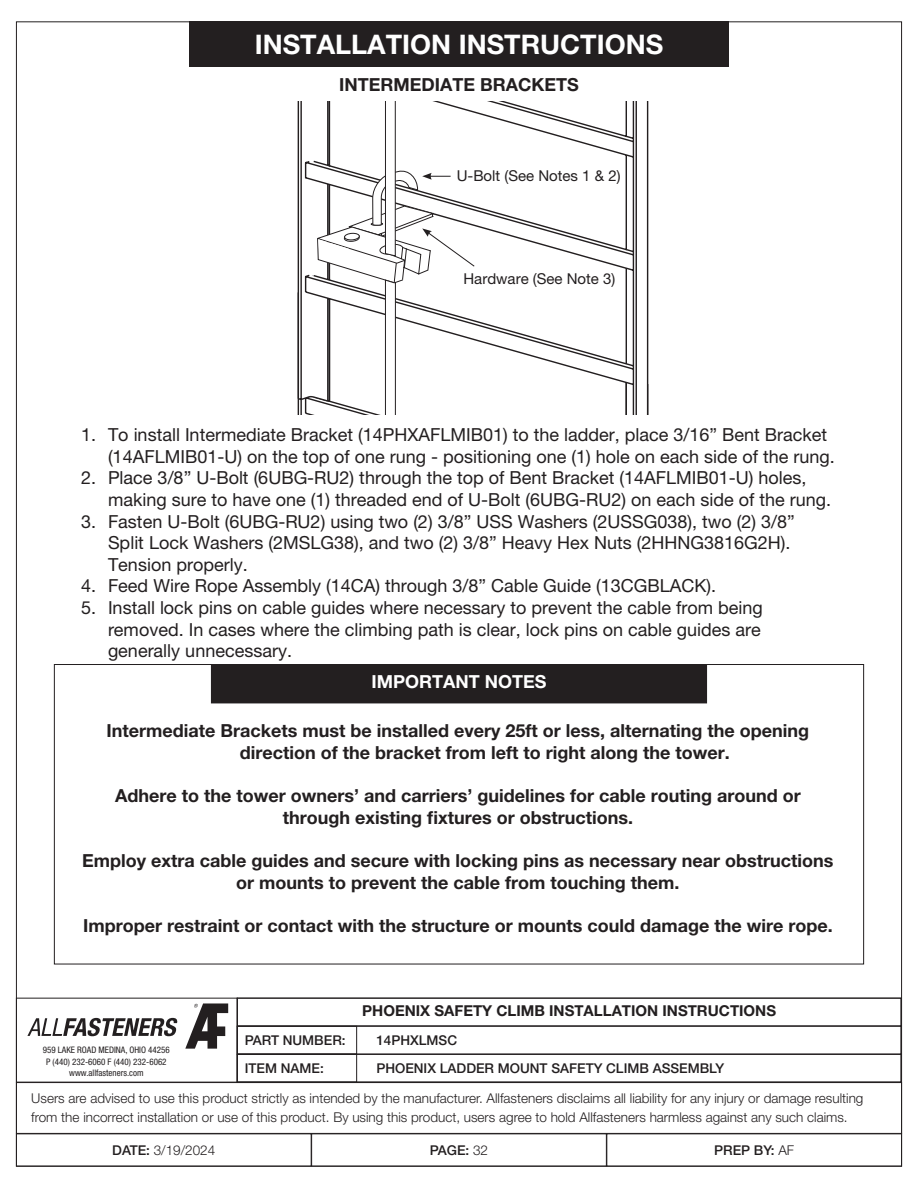
<style>
.page{position:relative;width:918px;height:1188px;background:#fff}
.page>*{position:absolute;margin:0;border:0;box-sizing:border-box;transform-origin:0 0}
.t1{font:700 27px "Helvetica Neue LT Pro";color:#fff}
.t2{font:18px/21.6px "Helvetica Neue LT Pro";color:#231f20}
.Heading_3{font:700 18px/21.6px "Helvetica Neue LT Pro";color:#231f20;text-align:center}
.Heading_3-2{font:700 18px "Helvetica Neue LT Pro";color:#fff}
.t3{font:700 15px "Helvetica Neue LT Pro";color:#231f20}
.Heading_3-3{font:15px "Helvetica Neue LT Pro";color:#231f20}
.t4{font:300 13.5px/19.5px "Helvetica Neue LT Pro";color:#231f20}
.t5{font:500 13.5px/27.9px "Helvetica Neue LT Pro";color:#231f20}
.t6{font:condensed 9px/11.7px "Helvetica Neue LT Pro";color:#231f20;text-align:center}
.s1{font-weight:500}
.s2{font-weight:300}
</style>
<div class="page">
<div style="left:16px;top:1082px;width:886px;height:52px;border:1px solid #231f20"></div>
<div style="left:237px;top:998px;width:664px;height:28px;border:1px solid #231f20"></div>
<div style="left:237px;top:1054px;width:664px;height:28px;border:1px solid #231f20"></div>
<div style="left:237px;top:1026px;width:664px;height:28px;border:1px solid #231f20"></div>
<div style="left:237px;top:1026px;width:120px;height:28px;border:1px solid #231f20"></div>
<div style="left:237px;top:1054px;width:120px;height:28px;border:1px solid #231f20"></div>
<svg style="left:185px;top:1003px;width:43px;height:46px"></svg>
<svg style="left:27px;top:1018px;width:151px;height:18px"></svg>
<div style="left:189px;top:22px;width:540px;height:45px;background:#231f20"></div>
<div style="left:211px;top:665px;width:496px;height:38px;background:#231f20"></div>
<div style="left:211px;top:664px;width:496px;height:39px;border:1px solid #231f20"></div>
<svg style="left:298px;top:102px;width:350px;height:313px"></svg>
<h1 class="t1" style="left:255px;top:28px;width:410px">INSTALLATION INSTRUCTIONS</h1>
<p class="Heading_3" style="left:339px;top:73px;width:241px">INTERMEDIATE BRACKETS</p>
<p class="Heading_3-3" style="left:457px;top:167px;width:165px">U-Bolt (See Notes 1 &amp; 2)</p>
<p class="Heading_3-3" style="left:464px;top:270px;width:153px">Hardware (See Note 3)</p>
<p class="t2" style="left:108px;top:424px;width:728px;text-indent:-27px">1. To install Intermediate Bracket (14PHXAFLMIB01) to the ladder, place 3/16” Bent Bracket (14AFLMIB01-U) on the top of one rung - positioning one (1) hole on each side of the rung.</p>
<p class="t2" style="left:108px;top:467px;width:725px;text-indent:-27px">2. Place 3/8” U-Bolt (6UBG-RU2) through the top of Bent Bracket (14AFLMIB01-U) holes, making sure to have one (1) threaded end of U-Bolt (6UBG-RU2) on each side of the rung.</p>
<p class="t2" style="left:108px;top:510px;width:688px;text-indent:-27px">3. Fasten U-Bolt (6UBG-RU2) using two (2) 3/8” USS Washers (2USSG038), two (2) 3/8”<br>Split Lock Washers (2MSLG38), and two (2) 3/8” Heavy Hex Nuts (2HHNG3816G2H).<br>Tension properly.</p>
<p class="t2" style="left:81px;top:575px;width:637px">4. Feed Wire Rope Assembly (14CA) through 3/8” Cable Guide (13CGBLACK).</p>
<p class="t2" style="left:108px;top:596px;width:656px;text-align:justify;text-indent:-27px">5. Install lock pins on cable guides where necessary to prevent the cable from being removed. In cases where the climbing path is clear, lock pins on cable guides are generally unnecessary.</p>
<p class="Heading_3-2" style="left:372px;top:670px;width:176px">IMPORTANT NOTES</p>
<p class="Heading_3" style="left:107px;top:720px;width:704px">Intermediate Brackets must be installed every 25ft or less, alternating the opening</p>
<p class="Heading_3" style="left:240px;top:741px;width:491px">direction of the bracket from left to right along the tower.</p>
<p class="Heading_3" style="left:115px;top:785px;width:687px">Adhere to the tower owners’ and carriers’ guidelines for cable routing around or through existing fixtures or obstructions.</p>
<p class="Heading_3" style="left:82px;top:849px;width:753px">Employ extra cable guides and secure with locking pins as necessary near obstructions or mounts to prevent the cable from touching them.</p>
<p class="Heading_3" style="left:83px;top:914px;width:751px">Improper restraint or contact with the structure or mounts could damage the wire rope.</p>
<p class="t6" style="left:43px;top:1044px;width:129px">959 LAKE ROAD MEDINA, OHIO 44256<br>P (440) 232-6060 F (440) 232-6062 www.allfasteners.com</p>
<p class="t5" style="left:245px;top:1026px;width:102px">PART NUMBER:<br>ITEM NAME:</p>
<p class="t3" style="left:362px;top:1002px;width:415px">PHOENIX SAFETY CLIMB INSTALLATION INSTRUCTIONS</p>
<p class="t5" style="left:376px;top:1026px;width:349px">14PHXLMSC<br>PHOENIX LADDER MOUNT SAFETY CLIMB ASSEMBLY</p>
<p class="t4" style="left:31px;top:1088px;width:834px">Users are advised to use this product strictly as intended by the manufacturer. Allfasteners disclaims all liability for any injury or damage resulting from the incorrect installation or use of this product. By using this product, users agree to hold Allfasteners harmless against any such claims.</p>
<p class="t4" style="left:112px;top:1140px;width:105px"><span class="s1">DATE:</span> 3/19/2024</p>
<p class="t5" style="left:430px;top:1136px;width:60px">PAGE: <span class="s2">32</span></p>
<p class="t5" style="left:714px;top:1136px;width:82px">PREP BY: <span class="s2">AF</span></p>
</div>
